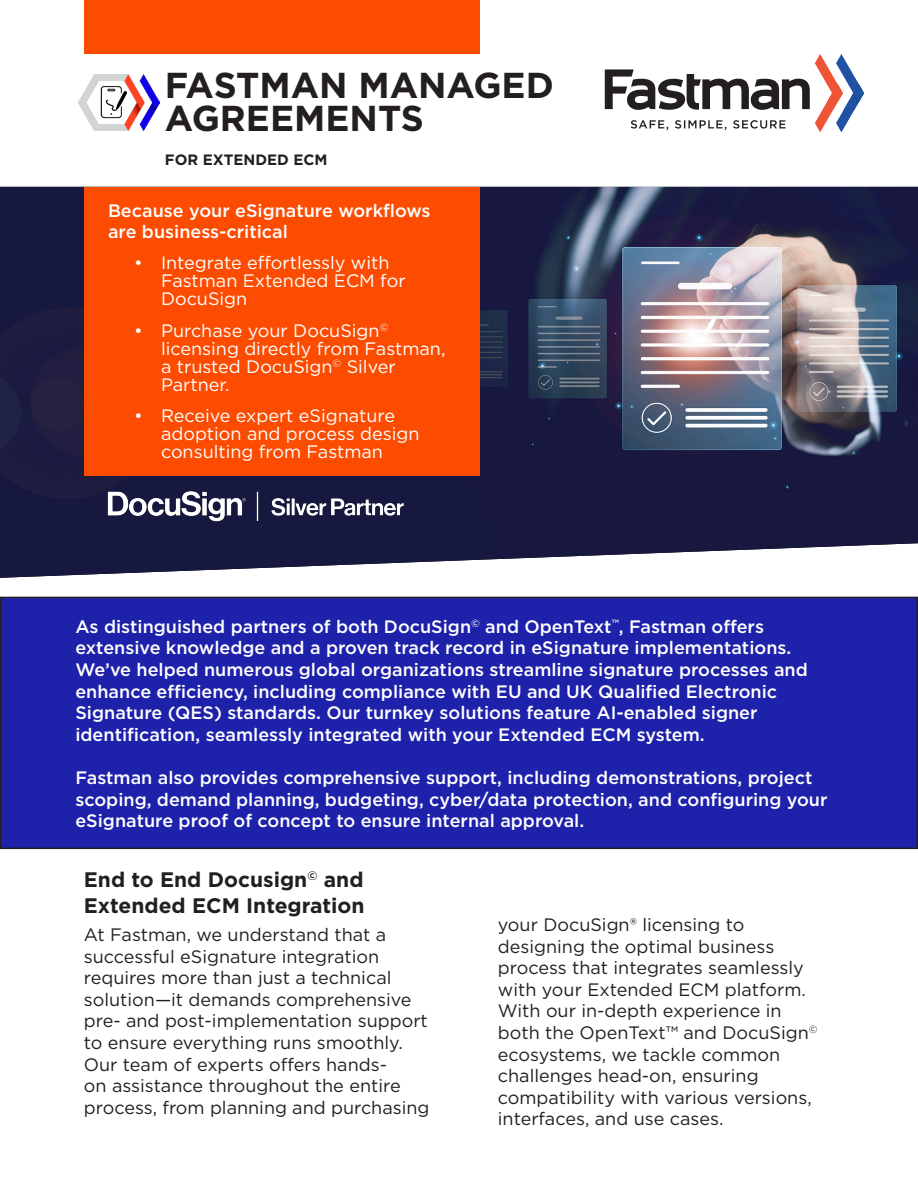
<style>
.page{position:relative;width:918px;height:1188px;background:#fff}
.page>*{position:absolute;margin:0;border:0;box-sizing:border-box;transform-origin:0 0}
.t1{font:700 36px/33px "Gotham";color:#231f20}
.t2{font:700 21px/25.2px "Gotham";color:#231f20}
.t3{font:500 18px/21.6px "Gotham";color:#fff}
.t4{font:18px/21.6px "Gotham";color:#231f20}
.t5{font:18px/18px "Gotham";color:#fff}
.t6{font:700 15px "Gotham";color:#231f20}
</style>
<div class="page">
<div style="left:1px;top:597px;width:916px;height:251px;background:#1e22aa"></div>
<div style="left:0;top:597px;width:918px;height:252px;border:2px solid #231f20"></div>
<img style="left:0;top:187px;width:918px;height:391px">
<svg style="left:605px;top:54px;width:259px;height:78px"></svg>
<div style="left:84px;top:1px;width:395px;height:53px;background:#fc4c02"></div>
<div style="left:84px;top:187px;width:396px;height:288px;background:#fc4c02"></div>
<img style="left:78px;top:74px;width:81px;height:57px">
<img style="left:84px;top:475px;width:395px;height:64px">
<p class="t1" style="left:165px;top:69px;width:391px">FASTMAN MANAGED<br>AGREEMENTS</p>
<p class="t6" style="left:165px;top:149px;width:164px">FOR EXTENDED ECM</p>
<p class="t3" style="left:108px;top:200px;width:324px">Because your eSignature workflows are business-critical</p>
<p class="t5" style="left:161px;top:254px;width:246px;text-indent:-27px">• Integrate effortlessly with<br>Fastman Extended ECM for<br>DocuSign</p>
<p class="t5" style="left:161px;top:321px;width:286px;text-indent:-27px">• Purchase your DocuSign<sup>© </sup>licensing directly from Fastman, a trusted DocuSign<sup>©</sup> Silver<br>Partner.</p>
<p class="t5" style="left:161px;top:407px;width:260px;text-indent:-27px">• Receive expert eSignature adoption and process design consulting from Fastman</p>
<p class="t3" style="left:75px;top:615px;width:734px">As distinguished partners of both DocuSign<sup>©</sup> and OpenText<sup>™</sup>, Fastman offers extensive knowledge and a proven track record in eSignature implementations.<br>We’ve helped numerous global organizations streamline signature processes and enhance efficiency, including compliance with EU and UK Qualified Electronic Signature (QES) standards. Our turnkey solutions feature AI-enabled signer identification, seamlessly integrated with your Extended ECM system.</p>
<p class="t3" style="left:75px;top:767px;width:754px">Fastman also provides comprehensive support, including demonstrations, project scoping, demand planning, budgeting, cyber/data protection, and configuring your eSignature proof of concept to ensure internal approval.</p>
<p class="t2" style="left:84px;top:867px;width:282px">End to End Docusign<sup>©</sup> and<br>Extended ECM Integration</p>
<p class="t4" style="left:84px;top:923px;width:347px">At Fastman, we understand that a successful eSignature integration requires more than just a technical solution—it demands comprehensive pre- and post-implementation support to ensure everything runs smoothly.<br>Our team of experts offers hands-<br>on assistance throughout the entire process, from planning and purchasing</p>
<p class="t4" style="left:498px;top:913px;width:321px">your DocuSign® licensing to designing the optimal business process that integrates seamlessly with your Extended ECM platform.<br>With our in-depth experience in both the OpenText™ and DocuSign<sup>© </sup>ecosystems, we tackle common challenges head-on, ensuring compatibility with various versions, interfaces, and use cases.</p>
</div>
